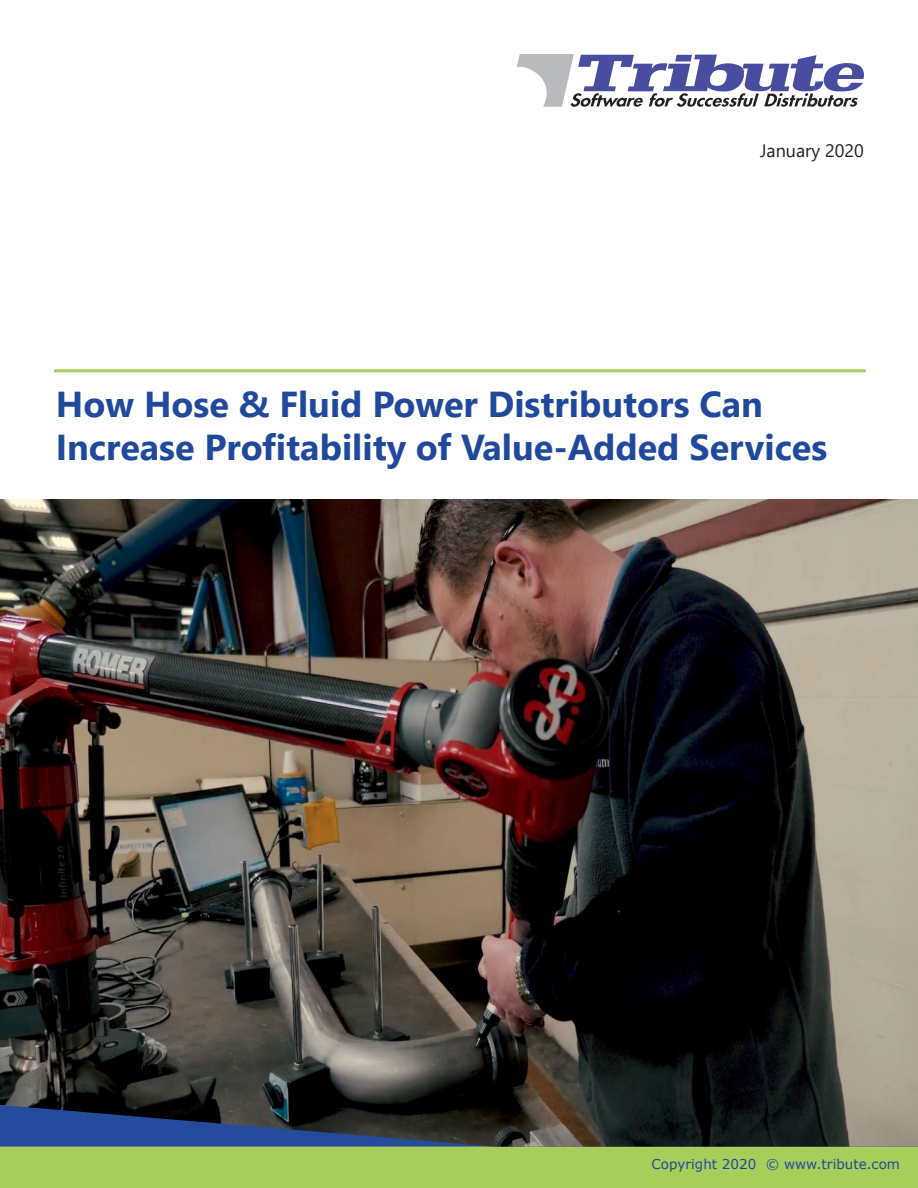
<style>
.page{position:relative;width:918px;height:1188px;background:#fff}
.page>*{position:absolute;margin:0;border:0;box-sizing:border-box;transform-origin:0 0}
.t1{font:700 36px/43.2px "Segoe UI";color:#20499d}
.t2{font:18px "Segoe UI";color:#231f20}
.t3{font:13.5px "Verdana";color:#20499d}
</style>
<div class="page">
<img style="left:0;top:500px;width:918px;height:580px">
<svg style="left:517px;top:54px;width:347px;height:53px"></svg>
<img style="left:0;top:1080px;width:918px;height:108px">
<hr style="left:54px;top:369px;width:812px;height:3px;background:#a6ce5a">
<p class="t2" style="left:760px;top:134px;width:105px">January 2020</p>
<p class="t1" style="left:56px;top:380px;width:773px">How Hose &amp; Fluid Power Distributors Can<br>Increase Profitability of Value-Added Services</p>
<p class="t3" style="left:651px;top:1154px;width:250px">Copyright 2020 © www.tribute.com</p>
</div>
